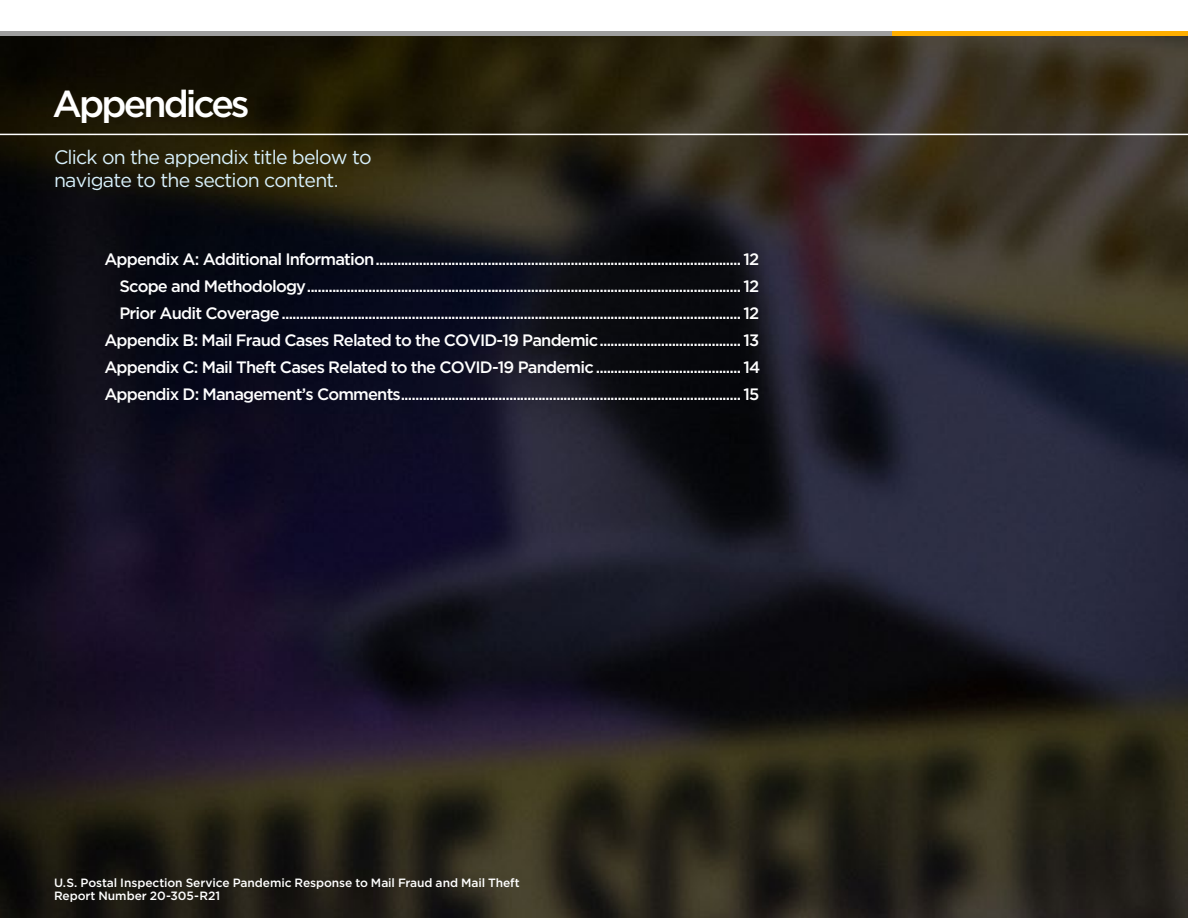
<style>
.page{position:relative;width:1188px;height:918px;background:#fff}
.page>*{position:absolute;margin:0;border:0;box-sizing:border-box;transform-origin:0 0}
.t1{font:500 37.5px "Gotham";letter-spacing:-.08em;color:#fff}
.t2{font:19.5px/23.4px "Gotham";letter-spacing:-.04em;color:#d7f0fc}
.t3{font:500 16.5px/27px "Gotham";letter-spacing:-.05em;color:#fff;text-align:right}
.t4{font:500 12px/13.5px "Gotham";letter-spacing:-.005em;color:#fff}
</style>
<div class="page">
<img style="left:0;top:31px;width:1188px;height:887px">
<hr style="left:0;top:134px;width:1188px;height:1px;background:#fff">
<hr style="left:0;top:32px;width:1188px;height:4px;background:#9e9e9e">
<hr style="left:893px;top:32px;width:295px;height:4px;background:#ffaf00">
<h1 class="t1" style="left:52px;top:83px;width:199px">Appendices</h1>
<p class="t2" style="left:54px;top:145px;width:319px">Click on the appendix title below to navigate to the section content.</p>
<p class="t3" style="left:104px;top:245px;width:657px">Appendix A: Additional Information..................................................................................................... 12<br>Scope and Methodology........................................................................................................................ 12<br>Prior Audit Coverage............................................................................................................................... 12<br>Appendix B: Mail Fraud Cases Related to the COVID-19 Pandemic....................................... 13<br>Appendix C: Mail Theft Cases Related to the COVID-19 Pandemic ........................................ 14<br>Appendix D: Management’s Comments.............................................................................................. 15</p>
<p class="t4" style="left:54px;top:875px;width:467px">U.S. Postal Inspection Service Pandemic Response to Mail Fraud and Mail Theft<br>Report Number 20-305-R21</p>
</div>
